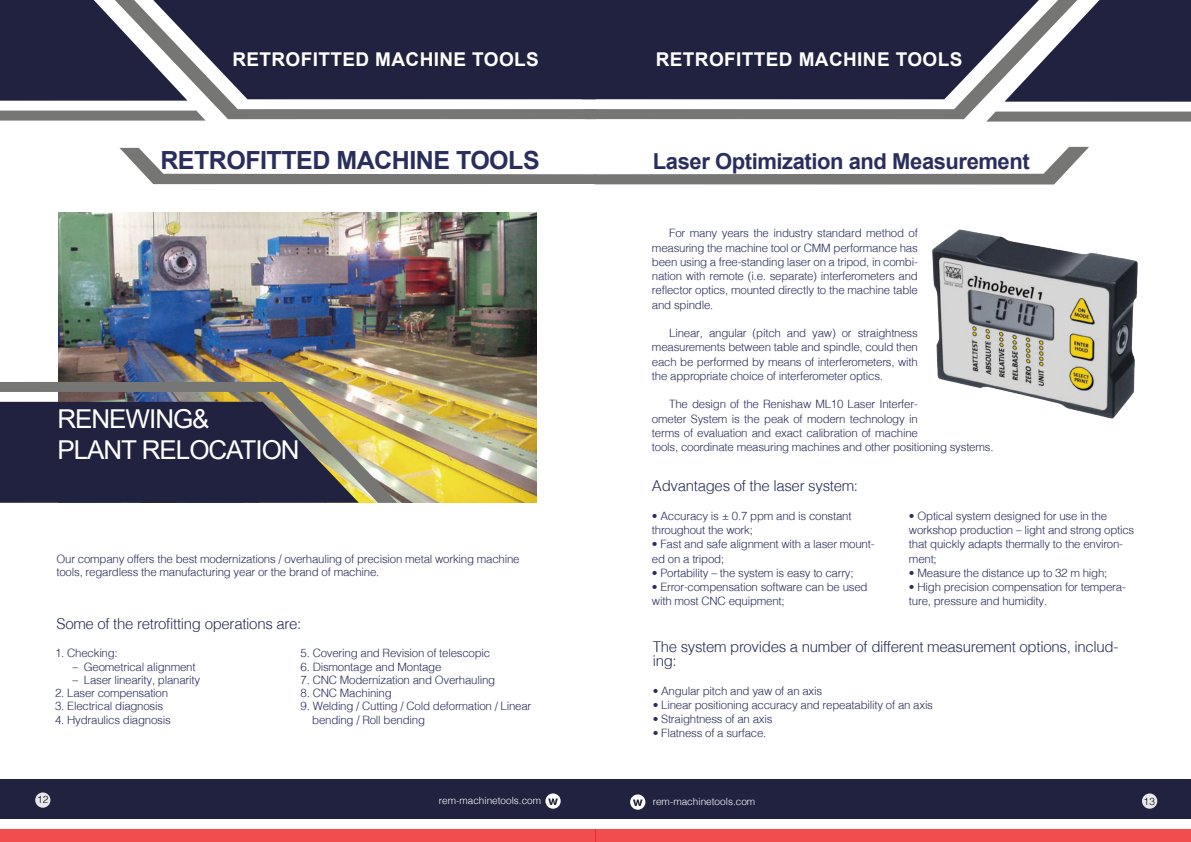
<style>
.page{position:relative;width:1191px;height:842px;background:#fff}
.page>*{position:absolute;margin:0;border:0;box-sizing:border-box;transform-origin:0 0}
.t1{font:26px/30px "Arial";letter-spacing:-.04em;color:#fff}
.t2{font:700 25px "Arial";letter-spacing:-.02em;color:#2a2e5c}
.t3{font:700 22px "Arial";letter-spacing:-.02em;color:#2a2e5c}
.t4{font:700 19px "Arial";letter-spacing:.02em;color:#fff}
.t5{font:300 15px/14.3px "Helv";letter-spacing:-.02em;color:#2a2e5c}
.t6{font:300 11.5px/14.3px "Helv";letter-spacing:-.02em;color:#2a2e5c}
.t7{font:300 10px "Helv";color:#fff}
.t8{font:300 10px "Helv";color:#050504}
</style>
<div class="page">
<svg style="left:115px;top:99px;width:468px;height:20px"></svg>
<div style="left:187px;top:0;width:381px;height:99px;background:#21223f"></div>
<div style="left:0;top:779px;width:596px;height:40px;background:#21223f"></div>
<div style="left:0;top:829px;width:595px;height:13px;background:#f14d4f"></div>
<svg style="left:35px;top:792px;width:15px;height:16px"></svg>
<svg style="left:545px;top:793px;width:15px;height:16px"></svg>
<svg style="left:0;top:0;width:187px;height:101px;background:#48495f"></svg>
<svg style="left:0;top:111px;width:206px;height:10px;background:#7e7e7d"></svg>
<svg style="left:583px;top:99px;width:494px;height:20px"></svg>
<div style="left:568px;top:0;width:436px;height:99px;background:#21223f"></div>
<div style="left:594px;top:779px;width:597px;height:40px;background:#21223f"></div>
<div style="left:595px;top:829px;width:596px;height:13px;background:#f14d4f"></div>
<svg style="left:1142px;top:793px;width:15px;height:16px"></svg>
<svg style="left:630px;top:794px;width:15px;height:16px"></svg>
<svg style="left:1004px;top:0;width:187px;height:102px;background:#494a60"></svg>
<svg style="left:986px;top:112px;width:205px;height:10px;background:#7e7e7d"></svg>
<img style="left:58px;top:212px;width:479px;height:291px">
<img style="left:0;top:382px;width:397px;height:121px">
<svg style="left:0;top:402px;width:359px;height:101px;background:#353444"></svg>
<svg style="left:119px;top:147px;width:970px;height:37px"></svg>
<img style="left:933px;top:229px;width:204px;height:190px">
<h3 class="t4" style="left:232px;top:46px;width:308px">RETROFITTED MACHINE TOOLS</h3>
<h2 class="t2" style="left:160px;top:143px;width:381px">RETROFITTED MACHINE TOOLS</h2>
<h1 class="t1" style="left:58px;top:404px;width:244px">RENEWING&amp;<br>PLANT RELOCATION</h1>
<p class="t6" style="left:56px;top:552px;width:464px;line-height:13.3px">Our company offers the best modernizations / overhauling of precision metal working machine tools, regardless the manufacturing year or the brand of machine.</p>
<h3 class="t5" style="left:56px;top:616px;width:246px">Some of the retrofitting operations are:</h3>
<p class="t6" style="left:55px;top:646px;width:64px">1. Checking:</p>
<p class="t6" style="left:72px;top:659px;width:125px">– Geometrical alignment</p>
<p class="t6" style="left:72px;top:672px;width:129px">– Laser linearity, planarity</p>
<p class="t6" style="left:55px;top:685px;width:115px">2. Laser compensation</p>
<p class="t6" style="left:55px;top:699px;width:110px">3. Electrical diagnosis</p>
<p class="t6" style="left:55px;top:712px;width:117px">4. Hydraulics diagnosis</p>
<p class="t6" style="left:301px;top:646px;width:191px">5. Covering and Revision of telescopic</p>
<p class="t6" style="left:301px;top:659px;width:142px">6. Dismontage and Montage</p>
<p class="t6" style="left:301px;top:672px;width:196px">7. CNC Modernization and Overhauling</p>
<p class="t6" style="left:301px;top:685px;width:93px">8. CNC Machining</p>
<p class="t6" style="left:312px;top:699px;width:221px;line-height:13.3px;text-indent:-12px">9. Welding / Cutting / Cold deformation / Linear bending / Roll bending</p>
<h3 class="t4" style="left:656px;top:46px;width:308px">RETROFITTED MACHINE TOOLS</h3>
<h3 class="t3" style="left:653px;top:145px;width:378px">Laser Optimization and Measurement</h3>
<p class="t6" style="left:652px;top:226px;width:267px;text-align:justify;text-indent:17px">For many years the industry standard method of measuring the machine tool or CMM performance has been using a free-standing laser on a tripod, in combi&shy;nation with remote (i.e. separate) interferometers and reflector optics, mounted directly to the machine table and spindle.</p>
<p class="t6" style="left:652px;top:326px;width:267px;text-align:justify;text-indent:17px">Linear, angular (pitch and yaw) or straightness measurements between table and spindle, could then each be performed by means of interferometers, with the appropriate choice of interferometer optics.</p>
<p class="t6" style="left:652px;top:397px;width:343px;text-indent:17px">The design of the Renishaw ML10 Laser Interfer-<br>ometer System is the peak of modern technology in<br>terms of evaluation and exact calibration of machine<br>tools, coordinate measuring machines and other positioning systems.</p>
<h3 class="t5" style="left:652px;top:478px;width:208px">Advantages of the laser system:</h3>
<p class="t6" style="left:652px;top:508px;width:201px">• Accuracy is ± 0.7 ppm and is constant throughout the work;</p>
<p class="t6" style="left:652px;top:537px;width:224px">• Fast and safe alignment with a laser mount&shy;ed on a tripod;</p>
<p class="t6" style="left:652px;top:565px;width:203px">• Portability – the system is easy to carry;</p>
<p class="t6" style="left:652px;top:579px;width:217px">• Error-compensation software can be used with most CNC equipment;</p>
<p class="t6" style="left:909px;top:508px;width:227px">• Optical system designed for use in the workshop production – light and strong optics that quickly adapts thermally to the environ&shy;ment;</p>
<p class="t6" style="left:909px;top:565px;width:200px">• Measure the distance up to 32 m high;</p>
<p class="t6" style="left:909px;top:579px;width:218px">• High precision compensation for tempera&shy;ture, pressure and humidity.</p>
<h3 class="t5" style="left:652px;top:639px;width:467px">The system provides a number of different measurement options, includ&shy;ing:</h3>
<p class="t6" style="left:652px;top:683px;width:171px">• Angular pitch and yaw of an axis</p>
<p class="t6" style="left:652px;top:697px;width:282px">• Linear positioning accuracy and repeatability of an axis</p>
<p class="t6" style="left:652px;top:712px;width:121px">• Straightness of an axis</p>
<p class="t6" style="left:652px;top:726px;width:115px">• Flatness of a surface.</p>
<p class="t8" style="left:37px;top:793px;width:13px">12</p>
<p class="t7" style="left:439px;top:794px;width:104px">rem-machinetools.com</p>
<p class="t7" style="left:652px;top:795px;width:104px">rem-machinetools.com</p>
<p class="t8" style="left:1143px;top:795px;width:13px">13</p>
</div>
